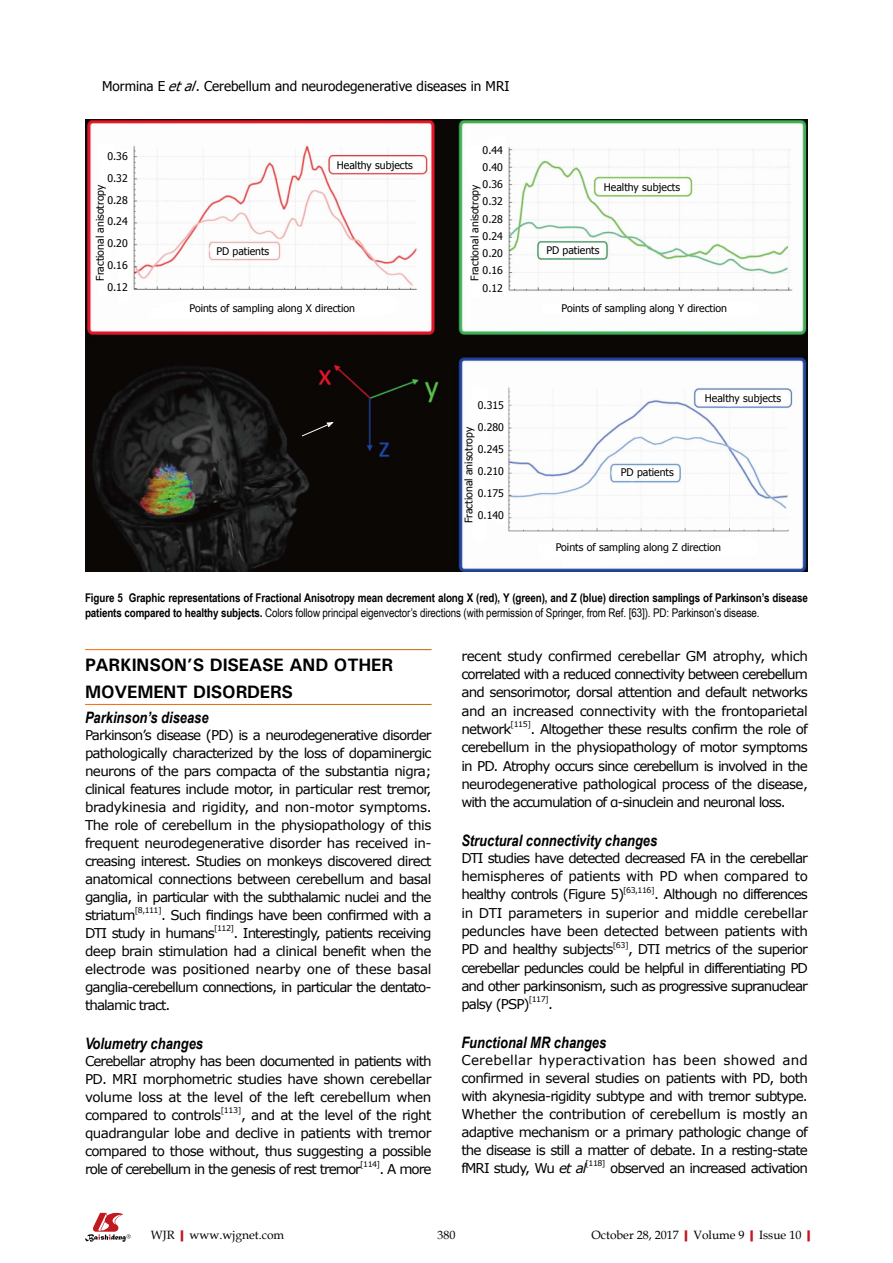
<style>
.page{position:relative;width:893px;height:1263px;background:#fff}
.page>*{position:absolute;margin:0;border:0;box-sizing:border-box;transform-origin:0 0}
.t1{font:700 18px/27px "Univers";letter-spacing:-.01em;color:#000}
.t2{font:italic 700 15.75px "Arial Narrow";color:#000}
.t3{font:13.5px/18px "Verdana";letter-spacing:-.07em;color:#000;text-align:justify}
.t4{font:13.5px "Tahoma";color:#000}
.t5{font:700 12px/15px "Arial Narrow";letter-spacing:-.01em;color:#000}
.t6{font:12px "Book Antiqua";color:#000}
.t7{font:10.5px/17.2px "Tahoma";color:#000;text-align:justify}
.t8{font:7.8px "Verdana";letter-spacing:-.065em;color:#000}
.s1{font-style:italic}
.s2{font-weight:400}
.s3{font-weight:700;color:#c01920}
</style>
<div class="page">
<svg style="left:85px;top:1213px;width:46px;height:29px"></svg>
<img style="left:85px;top:119px;width:723px;height:453px">
<svg style="left:301px;top:422px;width:32px;height:15px"></svg>
<p class="t4" style="left:102px;top:77px;width:409px">Mormina E <span class="s1">etal</span>. Cerebellum and neurodegenerative diseases in MRI</p>
<p class="t7" style="left:107px;top:145px;width:22px;line-height:21.8px">0.36<br>0.32<br>0.28<br>0.24<br>0.20<br>0.16<br>0.12</p>
<p class="t7" style="left:91px;top:281px;width:98px;rotate:-90deg">Fractional anisotropy</p>
<p class="t7" style="left:216px;top:242px;width:54px">PD patients</p>
<p class="t7" style="left:337px;top:156px;width:78px">Healthy subjects</p>
<p class="t7" style="left:189px;top:299px;width:167px">Points of sampling along X direction</p>
<p class="t7" style="left:483px;top:141px;width:22px">0.44<br>0.40<br>0.36<br>0.32<br>0.28<br>0.24<br>0.20<br>0.16<br>0.12</p>
<p class="t7" style="left:466px;top:281px;width:98px;rotate:-90deg">Fractional anisotropy</p>
<p class="t7" style="left:478px;top:394px;width:28px;line-height:22px">0.315<br>0.280<br>0.245<br>0.210<br>0.175<br>0.140</p>
<p class="t7" style="left:460px;top:523px;width:98px;rotate:-90deg">Fractional anisotropy</p>
<p class="t7" style="left:604px;top:178px;width:78px">Healthy subjects</p>
<p class="t7" style="left:546px;top:241px;width:54px">PD patients</p>
<p class="t7" style="left:562px;top:299px;width:167px">Points of sampling along Y direction</p>
<p class="t7" style="left:621px;top:463px;width:54px">PD patients</p>
<p class="t7" style="left:705px;top:389px;width:78px">Healthy subjects</p>
<p class="t7" style="left:556px;top:538px;width:167px">Points of sampling along Z direction</p>
<p class="t5" style="left:85px;top:590px;width:724px">Figure 5 Graphic representations of Fractional Anisotropy mean decrement along X (red), Y (green), and Z (blue) direction samplings of Parkinson’s disease patients compared to healthy subjects. <span class="s2">Colors follow principal eigenvector’s directions (with permission of Springer, from Ref. [63]). PD: Parkinson’s disease.</span></p>
<h1 class="t1" style="left:85px;top:650px;width:309px">PARKINSON’S DISEASE AND OTHER<br>MOVEMENT DISORDERS</h1>
<p class="t2" style="left:85px;top:708px;width:125px">Parkinson’s disease</p>
<p class="t3" style="left:85px;top:726px;width:348px">Parkinson’s disease (PD) is a neurodegenerative disorder pathologically characterized by the loss of dopaminergic neurons of the pars compacta of the substantia nigra; clinical features include motor, in particular rest tremor, bradykinesia and rigidity, and non-motor symptoms.<br>The role of cerebellum in the physiopathology of this frequent neurodegenerative disorder has received in&shy;creasing interest. Studies on monkeys discovered direct anatomical connections between cerebellum and basal ganglia, in particular with the subthalamic nuclei and the striatum</p>
<p class="t8" style="left:135px;top:905px;width:28px">[8,111]</p>
<p class="t3" style="left:85px;top:906px;width:348px;text-indent:76px">. Such findings have been confirmed with a<br>DTI study in humans</p>
<p class="t8" style="left:214px;top:923px;width:22px">[112]</p>
<p class="t3" style="left:85px;top:924px;width:348px;text-indent:148px">. Interestingly, patients receiving deep brain stimulation had a clinical benefit when the electrode was positioned nearby one of these basal ganglia-cerebellum connections, in particular the dentato&shy;thalamic tract.</p>
<p class="t2" style="left:85px;top:1034px;width:119px">Volumetry changes</p>
<p class="t3" style="left:85px;top:1051px;width:348px">Cerebellar atrophy has been documented in patients with PD. MRI morphometric studies have shown cerebellar volume loss at the level of the left cerebellum when compared to controls</p>
<p class="t8" style="left:221px;top:1105px;width:22px">[113]</p>
<p class="t3" style="left:85px;top:1105px;width:348px;text-indent:156px">, and at the level of the right quadrangular lobe and declive in patients with tremor compared to those without, thus suggesting a possible role of cerebellum in the genesis of rest tremor</p>
<p class="t8" style="left:360px;top:1159px;width:21px">[114]</p>
<p class="t3" style="left:380px;top:1159px;width:54px">. A more</p>
<p class="t3" style="left:461px;top:646px;width:348px">recent study confirmed cerebellar GM atrophy, which correlated with a reduced connectivity between cerebellum and sensorimotor, dorsal attention and default networks and an increased connectivity with the frontoparietal network</p>
<p class="t8" style="left:511px;top:719px;width:22px">[115]</p>
<p class="t3" style="left:461px;top:719px;width:348px;text-indent:69px">. Altogether these results confirm the role of cerebellum in the physiopathology of motor symptoms in PD. Atrophy occurs since cerebellum is involved in the neurodegenerative pathological process of the disease, with the accumulation of α-sinuclein and neuronal loss.</p>
<p class="t2" style="left:461px;top:831px;width:197px">Structural connectivity changes</p>
<p class="t3" style="left:461px;top:848px;width:348px">DTI studies have detected decreased FA in the cerebellar hemispheres of patients with PD when compared to healthy controls (Figure 5)</p>
<p class="t8" style="left:623px;top:885px;width:33px">[63,116]</p>
<p class="t3" style="left:461px;top:885px;width:348px;text-indent:193px">. Although no differences in DTI parameters in superior and middle cerebellar peduncles have been detected between patients with PD and healthy subjects</p>
<p class="t8" style="left:613px;top:940px;width:17px">[63]</p>
<p class="t3" style="left:461px;top:940px;width:348px;text-indent:167px">, DTI metrics of the superior cerebellar peduncles could be helpful in differentiating PD and other parkinsonism, such as progressive supranuclear palsy (PSP)</p>
<p class="t8" style="left:529px;top:994px;width:21px">[117]</p>
<p class="t3" style="left:548px;top:995px;width:6px">.</p>
<p class="t2" style="left:461px;top:1033px;width:146px">Functional MR changes</p>
<p class="t3" style="left:461px;top:1051px;width:348px">Cerebellar hyperactivation has been showed and confirmed in several studies on patients with PD, both with akynesia-rigidity subtype and with tremor subtype.<br>Whether the contribution of cerebellum is mostly an adaptive mechanism or a primary pathologic change of the disease is still a matter of debate. In a resting-state fMRI study, Wu <span class="s1">et al</span></p>
<p class="t8" style="left:586px;top:1158px;width:21px">[118]</p>
<p class="t3" style="left:610px;top:1159px;width:199px">observed an increased activation</p>
<p class="t6" style="left:151px;top:1227px;width:135px">WJR<span class="s3">|</span>www.wjgnet.com</p>
<p class="t6" style="left:437px;top:1227px;width:19px">380</p>
<p class="t6" style="left:591px;top:1227px;width:226px">October 28, 2017<span class="s3">|</span>Volume 9<span class="s3">|</span>Issue 10<span class="s3">|</span></p>
</div>
